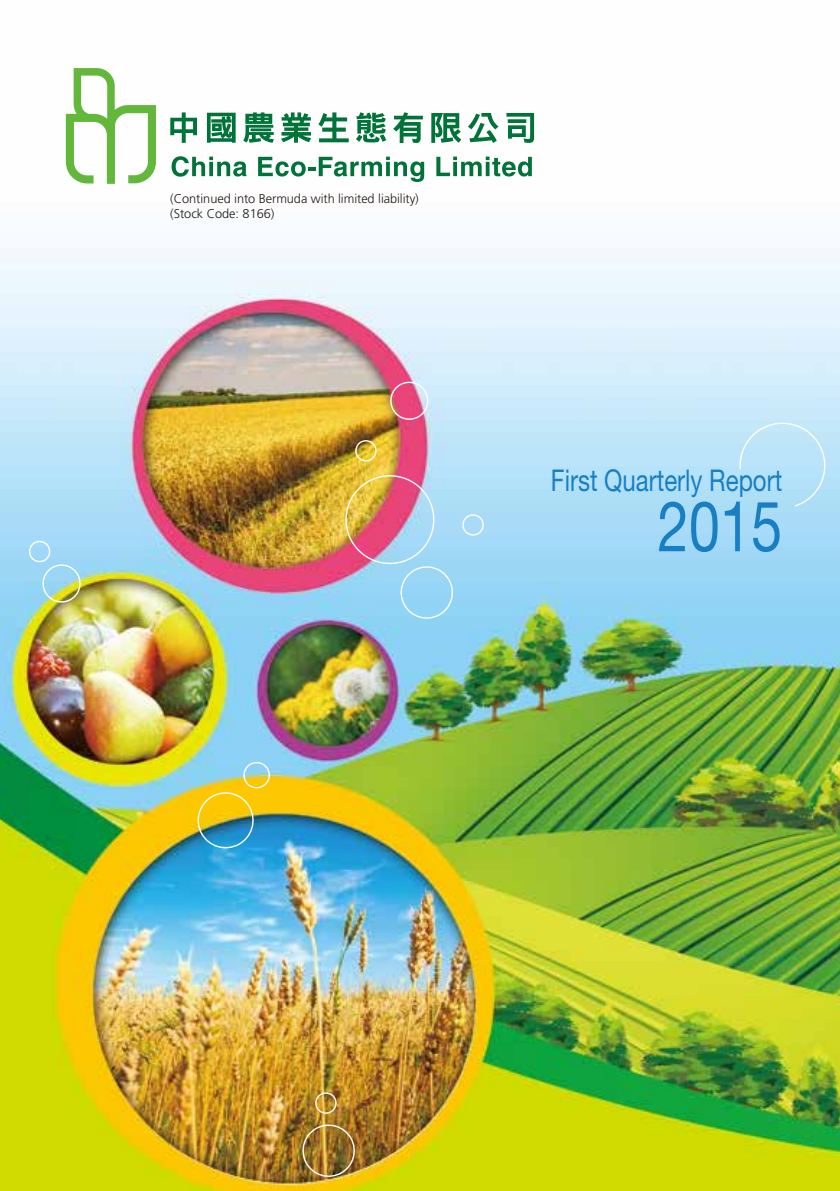
<style>
.page{position:relative;width:840px;height:1191px;background:#fff}
.page>*{position:absolute;margin:0;border:0;box-sizing:border-box;transform-origin:0 0}
.t1{font:70px "Helvetica Neue LT Std";color:#187fc4;scale:.8 1}
.t2{font:30px "Helvetica Neue LT Std";color:#187fc4;scale:.8 1}
.t3{font:300 12.8px/15.2px "Frutiger LT Std";letter-spacing:-.005em;color:#221815}
</style>
<div class="page">
<img style="left:0;top:112px;width:839px;height:1079px">
<svg style="left:171px;top:156px;width:75px;height:21px"></svg>
<svg style="left:258px;top:157px;width:166px;height:25px"></svg>
<svg style="left:436px;top:157px;width:95px;height:19px"></svg>
<svg style="left:170px;top:112px;width:27px;height:31px"></svg>
<svg style="left:207px;top:113px;width:28px;height:30px"></svg>
<svg style="left:243px;top:112px;width:31px;height:31px"></svg>
<svg style="left:281px;top:112px;width:30px;height:31px"></svg>
<svg style="left:318px;top:112px;width:30px;height:30px"></svg>
<svg style="left:356px;top:112px;width:30px;height:30px"></svg>
<svg style="left:393px;top:112px;width:29px;height:31px"></svg>
<svg style="left:431px;top:113px;width:30px;height:30px"></svg>
<svg style="left:467px;top:113px;width:31px;height:30px"></svg>
<svg style="left:506px;top:113px;width:27px;height:30px"></svg>
<svg style="left:66px;top:68px;width:90px;height:116px"></svg>
<svg style="left:738px;top:415px;width:94px;height:92px;background:#bae4f8"></svg>
<svg style="left:386px;top:378px;width:46px;height:44px;background:#db859a"></svg>
<img style="left:297px;top:1089px;width:62px;height:90px">
<svg style="left:26px;top:538px;width:58px;height:66px;background:#a7d5d8"></svg>
<img style="left:338px;top:437px;width:148px;height:184px">
<img style="left:192px;top:759px;width:81px;height:92px">
<p class="t3" style="left:170px;top:191px;width:250px">(Continued into Bermuda with limited liability) (Stock Code: 8166)</p>
<h2 class="t2" style="left:550px;top:462px;width:290px">First Quarterly Report</h2>
<h1 class="t1" style="left:657px;top:484px;width:157px">2015</h1>
</div>
